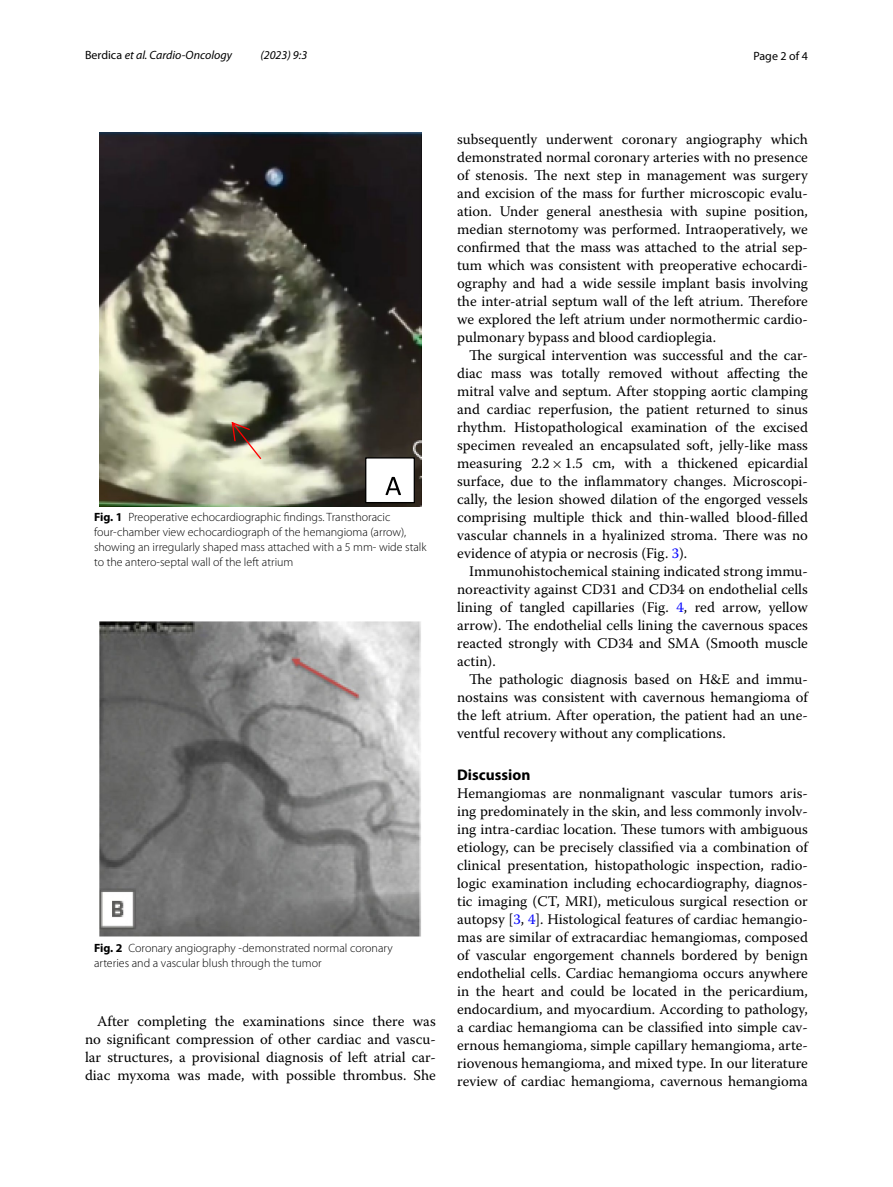
<style>
.page{position:relative;width:893px;height:1187px;background:#fff}
.page>*{position:absolute;margin:0;border:0;box-sizing:border-box;transform-origin:0 0}
.t1{font:700 15.45px "Myriad Pro";color:#000}
.t2{font:14.7px/18px "Warnock Pro";color:#000;text-align:justify}
.t3{font:300 12px/15px "Myriad Pro";color:#000}
.t4{font:italic 12px "Myriad Pro";color:#000}
.t5{font:12px "Myriad Pro";color:#000}
.s1{font-style:normal}
.s2{font-weight:700}
.s3{font-family:"MTSY"}
.s4{color:#00f}
</style>
<div class="page">
<img style="left:99px;top:133px;width:322px;height:373px">
<div style="left:366px;top:458px;width:48px;height:44px;background:#fff"></div>
<div style="left:365px;top:457px;width:50px;height:46px;border:1px solid #000"></div>
<svg style="left:385px;top:477px;width:16px;height:18px"></svg>
<svg style="left:232px;top:422px;width:29px;height:37px"></svg>
<img style="left:100px;top:621px;width:321px;height:315px">
<p class="t4" style="left:85px;top:48px;width:148px"><span class="s1">Berdica</span> et al. Cardio-Oncology</p>
<p class="t4" style="left:260px;top:48px;width:48px">(2023) 9:3</p>
<p class="t5" style="left:753px;top:48px;width:56px">Page 2 of 4</p>
<p class="t3" style="left:94px;top:510px;width:334px"><span class="s2">Fig. 1</span> Preoperative echocardiographic findings. Transthoracic four-chamber view echocardiograph of the hemangioma (arrow), showing an irregularly shaped mass attached with a 5 mm- wide stalk to the antero-septal wall of the left atrium</p>
<p class="t3" style="left:94px;top:940px;width:300px"><span class="s2">Fig. 2</span> Coronary angiography -demonstrated normal coronary arteries and a vascular blush through the tumor</p>
<p class="t2" style="left:85px;top:1011px;width:352px;text-indent:12px">After completing the examinations since there was no significant compression of other cardiac and vascu&shy;lar structures, a provisional diagnosis of left atrial car&shy;diac myxoma was made, with possible thrombus. She</p>
<p class="t2" style="left:457px;top:130px;width:352px">subsequently underwent coronary angiography which demonstrated normal coronary arteries with no presence of stenosis. The next step in management was surgery and excision of the mass for further microscopic evalu&shy;ation. Under general anesthesia with supine position, median sternotomy was performed. Intraoperatively, we confirmed that the mass was attached to the atrial sep&shy;tum which was consistent with preoperative echocardi&shy;ography and had a wide sessile implant basis involving the inter-atrial septum wall of the left atrium. Therefore we explored the left atrium under normothermic cardio&shy;pulmonary bypass and blood cardioplegia.</p>
<p class="t2" style="left:457px;top:346px;width:352px;text-indent:12px">The surgical intervention was successful and the car&shy;diac mass was totally removed without affecting the mitral valve and septum. After stopping aortic clamping and cardiac reperfusion, the patient returned to sinus rhythm. Histopathological examination of the excised specimen revealed an encapsulated soft, jelly-like mass measuring 2.2<span class="s3">×</span>1.5 cm, with a thickened epicardial surface, due to the inflammatory changes. Microscopi&shy;cally, the lesion showed dilation of the engorged vessels comprising multiple thick and thin-walled blood-filled vascular channels in a hyalinized stroma. There was no evidence of atypia or necrosis (Fig. <span class="s4">3</span>).</p>
<p class="t2" style="left:457px;top:562px;width:352px;text-indent:12px">Immunohistochemical staining indicated strong immu&shy;noreactivity against CD31 and CD34 on endothelial cells lining of tangled capillaries (Fig. <span class="s4">4</span>, red arrow, yellow arrow). The endothelial cells lining the cavernous spaces reacted strongly with CD34 and SMA (Smooth muscle actin).</p>
<p class="t2" style="left:457px;top:670px;width:352px;text-indent:12px">The pathologic diagnosis based on H&amp;E and immu&shy;nostains was consistent with cavernous hemangioma of the left atrium. After operation, the patient had an une&shy;ventful recovery without any complications.</p>
<p class="t1" style="left:457px;top:764px;width:75px">Discussion</p>
<p class="t2" style="left:457px;top:783px;width:352px">Hemangiomas are nonmalignant vascular tumors aris&shy;ing predominately in the skin, and less commonly involv&shy;ing intra-cardiac location. These tumors with ambiguous etiology, can be precisely classified via a combination of clinical presentation, histopathologic inspection, radio&shy;logic examination including echocardiography, diagnos&shy;tic imaging (CT, MRI), meticulous surgical resection or autopsy [<span class="s4">3</span>, <span class="s4">4</span>]. Histological features of cardiac hemangio&shy;mas are similar of extracardiac hemangiomas, composed of vascular engorgement channels bordered by benign endothelial cells. Cardiac hemangioma occurs anywhere in the heart and could be located in the pericardium, endocardium, and myocardium. According to pathology, a cardiac hemangioma can be classified into simple cav&shy;ernous hemangioma, simple capillary hemangioma, arte&shy;riovenous hemangioma, and mixed type. In our literature review of cardiac hemangioma, cavernous hemangioma</p>
</div>
